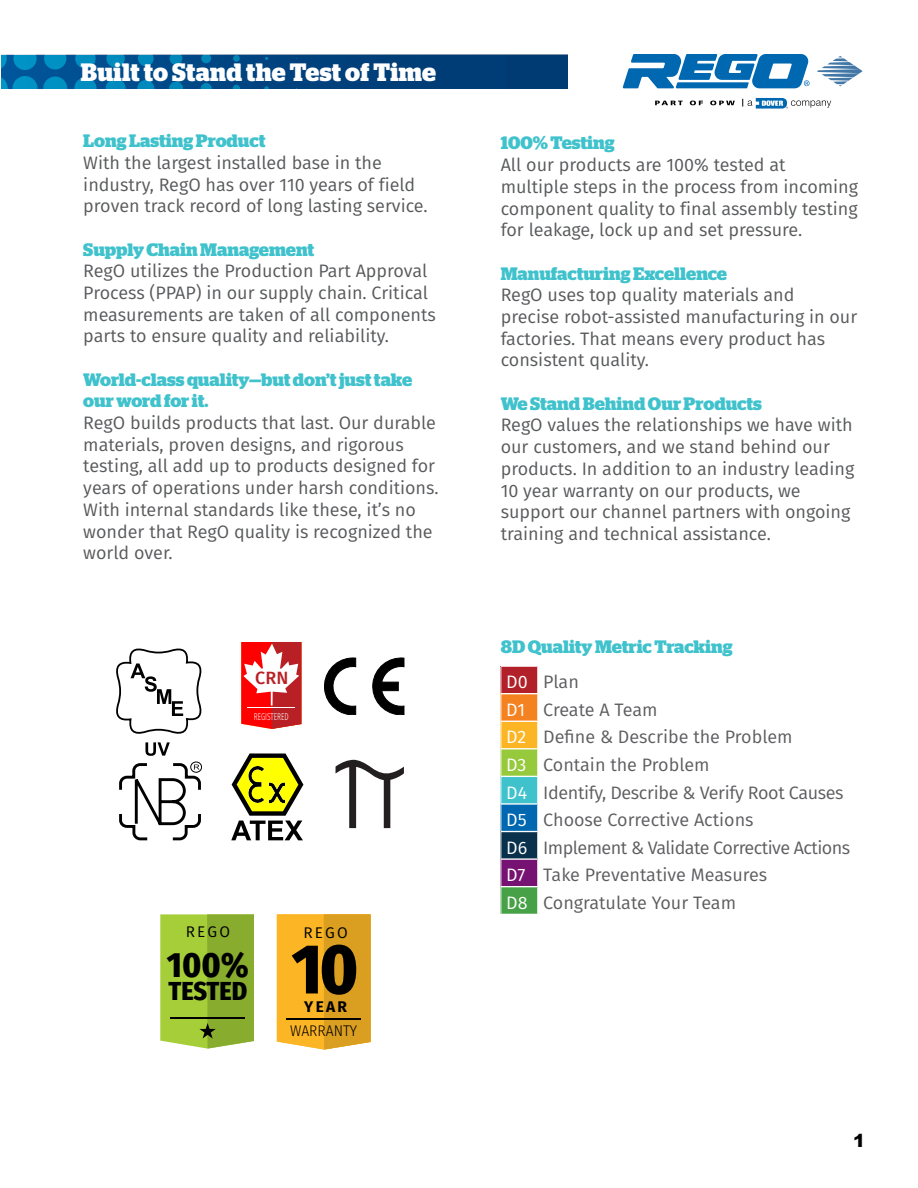
<style>
.page{position:relative;width:918px;height:1188px;background:#fff}
.page>*{position:absolute;margin:0;border:0;box-sizing:border-box;transform-origin:0 0}
.t1{font:800 70.5px "Fira Sans Condensed";color:#000}
.t2{font:800 35.1px "Fira Sans Condensed";color:#000}
.t3{font:800 25.95px "Fira Sans Condensed";color:#000}
.t4{font:700 25.05px "Stag";letter-spacing:.01em;color:#fff}
.t5{font:18px/21.8px "Fira Sans";color:#58595b}
.t6{font:18px/27.6px "Fira Sans";letter-spacing:-.01em;color:#5d5d60}
.t7{font:700 18px/21.8px "Stag";color:#40c2cc}
.t8{font:900 18px "Arial";color:#000}
.t9{font:500 17.85px "Fira Sans";color:#b92025}
.t10{font:15.45px "Fira Sans";letter-spacing:.15em;color:#000}
.t11{font:300 15.45px "Fira Sans Condensed";color:#000}
.t12{font:700 15.45px "Fira Sans";color:#000}
.t13{font:300 9.9px "Fira Sans Condensed";color:#fff;scale:.74 1}
.s1{color:#fff}
</style>
<div class="page">
<div style="left:1px;top:55px;width:567px;height:34px;background:linear-gradient(to right,#005296,#00376d)"></div>
<svg style="left:1px;top:55px;width:6px;height:15px"></svg>
<svg style="left:13px;top:55px;width:24px;height:15px"></svg>
<svg style="left:44px;top:55px;width:22px;height:15px"></svg>
<svg style="left:75px;top:55px;width:21px;height:14px"></svg>
<svg style="left:106px;top:55px;width:19px;height:13px"></svg>
<svg style="left:138px;top:55px;width:16px;height:11px"></svg>
<svg style="left:170px;top:55px;width:12px;height:10px"></svg>
<svg style="left:201px;top:55px;width:10px;height:8px"></svg>
<div style="left:233px;top:55px;width:7px;height:7px;background:#0085b6;border-radius:50%"></div>
<svg style="left:1px;top:76px;width:66px;height:13px"></svg>
<svg style="left:74px;top:77px;width:23px;height:12px"></svg>
<svg style="left:106px;top:79px;width:20px;height:10px"></svg>
<svg style="left:137px;top:80px;width:17px;height:9px"></svg>
<svg style="left:169px;top:82px;width:14px;height:7px"></svg>
<svg style="left:201px;top:83px;width:11px;height:6px"></svg>
<svg style="left:233px;top:85px;width:7px;height:4px"></svg>
<svg style="left:264px;top:86px;width:5px;height:3px"></svg>
<div style="left:501px;top:666px;width:37px;height:28px;background:#b22029"></div>
<div style="left:501px;top:694px;width:37px;height:27px;background:#f58220"></div>
<div style="left:501px;top:721px;width:37px;height:28px;background:#fcb524"></div>
<div style="left:501px;top:749px;width:37px;height:27px;background:#97c93d"></div>
<div style="left:501px;top:776px;width:37px;height:28px;background:#40c2cc"></div>
<div style="left:501px;top:804px;width:37px;height:28px;background:#0067b1"></div>
<div style="left:501px;top:832px;width:37px;height:27px;background:#09314c"></div>
<div style="left:501px;top:859px;width:37px;height:28px;background:#761372"></div>
<div style="left:501px;top:887px;width:37px;height:27px;background:#47a147"></div>
<hr style="left:501px;top:665px;width:37px;height:2px;background:#fff">
<hr style="left:537px;top:667px;width:2px;height:26px;background:#fff">
<hr style="left:501px;top:693px;width:37px;height:1px;background:#fff">
<hr style="left:537px;top:694px;width:2px;height:27px;background:#fff">
<hr style="left:501px;top:721px;width:37px;height:1px;background:#fff">
<hr style="left:537px;top:722px;width:2px;height:26px;background:#fff">
<hr style="left:501px;top:748px;width:37px;height:1px;background:#fff">
<hr style="left:537px;top:749px;width:2px;height:27px;background:#fff">
<hr style="left:501px;top:776px;width:37px;height:1px;background:#fff">
<hr style="left:537px;top:777px;width:2px;height:26px;background:#fff">
<hr style="left:501px;top:803px;width:37px;height:2px;background:#fff">
<hr style="left:537px;top:805px;width:2px;height:26px;background:#fff">
<hr style="left:501px;top:831px;width:37px;height:1px;background:#fff">
<hr style="left:537px;top:832px;width:2px;height:26px;background:#fff">
<hr style="left:501px;top:858px;width:37px;height:2px;background:#fff">
<hr style="left:537px;top:860px;width:2px;height:26px;background:#fff">
<hr style="left:501px;top:886px;width:37px;height:1px;background:#fff">
<hr style="left:537px;top:887px;width:2px;height:27px;background:#fff">
<svg style="left:501px;top:667px;width:1px;height:247px"></svg>
<svg style="left:119px;top:762px;width:83px;height:78px"></svg>
<svg style="left:116px;top:649px;width:86px;height:107px"></svg>
<svg style="left:241px;top:642px;width:60px;height:87px"></svg>
<svg style="left:324px;top:658px;width:32px;height:57px"></svg>
<svg style="left:372px;top:658px;width:32px;height:57px"></svg>
<svg style="left:277px;top:914px;width:94px;height:136px;background:#eaab28"></svg>
<hr style="left:286px;top:1019px;width:75px;height:1px;background:#000">
<svg style="left:160px;top:914px;width:94px;height:135px;background:#98bc39"></svg>
<svg style="left:336px;top:760px;width:68px;height:68px"></svg>
<svg style="left:231px;top:754px;width:73px;height:86px"></svg>
<svg style="left:817px;top:56px;width:46px;height:30px"></svg>
<svg style="left:623px;top:54px;width:187px;height:34px"></svg>
<svg style="left:742px;top:98px;width:89px;height:11px"></svg>
<svg style="left:655px;top:101px;width:28px;height:4px"></svg>
<svg style="left:690px;top:101px;width:13px;height:4px"></svg>
<svg style="left:710px;top:101px;width:25px;height:4px"></svg>
<h3 class="t4" style="left:81px;top:57px;width:357px">Built to Stand the Test of Time</h3>
<p class="t7" style="left:83px;top:130px;width:184px">Long Lasting Product</p>
<p class="t5" style="left:83px;top:151px;width:346px">With the largest installed base in the industry, RegO has over 110 years of field proven track record of long lasting service.</p>
<p class="t7" style="left:83px;top:238px;width:232px">Supply Chain Management</p>
<p class="t5" style="left:83px;top:260px;width:354px">RegO utilizes the Production Part Approval Process (PPAP) in our supply chain. Critical measurements are taken of all components parts to ensure quality and reliability.</p>
<p class="t7" style="left:83px;top:369px;width:331px">World-class quality—but don’t just take our word for it.</p>
<p class="t5" style="left:83px;top:412px;width:357px">RegO builds products that last. Our durable materials, proven designs, and rigorous testing, all add up to products designed for years of operations under harsh conditions.<br>With internal standards like these, it’s no wonder that RegO quality is recognized the world over.</p>
<p class="t9" style="left:255px;top:663px;width:35px">CRN</p>
<p class="t13" style="left:254px;top:710px;width:48px">REGISTERED</p>
<p class="t10" style="left:186px;top:920px;width:46px">REGO</p>
<p class="t10" style="left:303px;top:921px;width:46px">REGO</p>
<h2 class="t2" style="left:167px;top:935px;width:84px">100%</h2>
<h3 class="t3" style="left:168px;top:968px;width:80px">TESTED</h3>
<h1 class="t1" style="left:292px;top:908px;width:68px">10</h1>
<p class="t12" style="left:304px;top:993px;width:44px">YEAR</p>
<p class="t11" style="left:290px;top:1020px;width:69px">WARRANTY</p>
<p class="t7" style="left:501px;top:132px;width:116px">100% Testing</p>
<p class="t5" style="left:501px;top:154px;width:359px">All our products are 100% tested at multiple steps in the process from incoming component quality to final assembly testing for leakage, lock up and set pressure.</p>
<p class="t7" style="left:501px;top:262px;width:228px">Manufacturing Excellence</p>
<p class="t5" style="left:501px;top:284px;width:358px">RegO uses top quality materials and precise robot-assisted manufacturing in our factories. That means every product has consistent quality.</p>
<p class="t7" style="left:501px;top:393px;width:263px">We Stand Behind Our Products</p>
<p class="t5" style="left:501px;top:414px;width:355px">RegO values the relationships we have with our customers, and we stand behind our products. In addition to an industry leading 10 year warranty on our products, we support our channel partners with ongoing training and technical assistance.</p>
<p class="t7" style="left:501px;top:636px;width:233px">8D Quality Metric Tracking</p>
<p class="t6" style="left:506px;top:668px;width:346px"><span class="s1">D0</span> Plan<br><span class="s1">D1</span> Create A Team<br><span class="s1">D2</span> Define &amp; Describe the Problem<br><span class="s1">D3</span> Contain the Problem<br><span class="s1">D4</span> Identify, Describe &amp; Verify Root Causes<br><span class="s1">D5</span> Choose Corrective Actions<br><span class="s1">D6</span> Implement &amp; Validate Corrective Actions<br><span class="s1">D7</span> Take Preventative Measures<br><span class="s1">D8</span> Congratulate Your Team</p>
<p class="t8" style="left:853px;top:1128px;width:14px">1</p>
</div>
